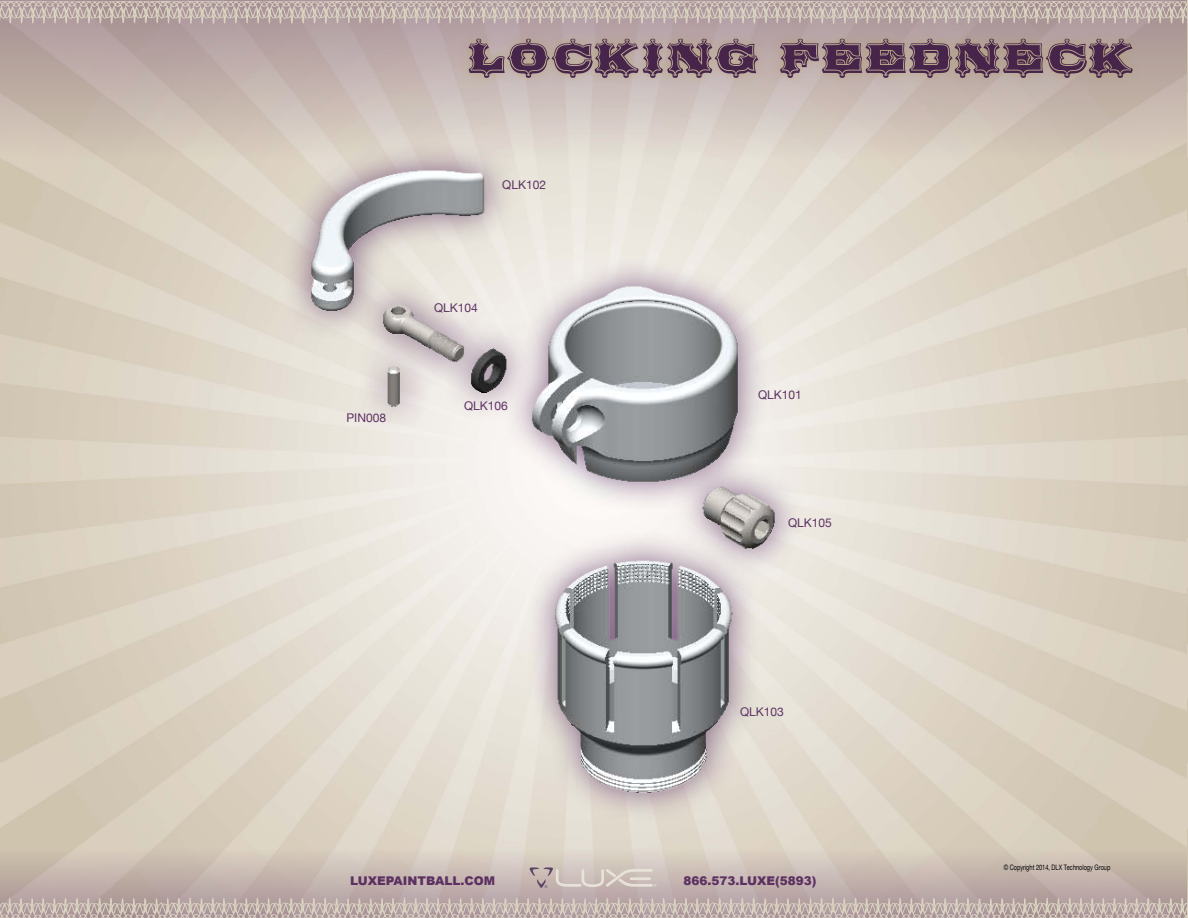
<style>
.page{position:relative;width:1188px;height:918px;background:#fff}
.page>*{position:absolute;margin:0;border:0;box-sizing:border-box;transform-origin:0 0}
.t1{font:54px "Broadgauge Ornate Cond";color:#47244a}
.t2{font:12px "Helvetica Neue";color:#5c3162}
.t3{font:900 12px "Arial";color:#5c3162}
.t4{font:7.5px "Helvetica Neue";color:#000;scale:.75 1}
</style>
<div class="page">
<svg style="left:0;top:24px;width:1187px;height:135px;background:#c6b7b1"></svg>
<svg style="left:0;top:848px;width:1187px;height:50px;background:#c8b9b1"></svg>
<svg style="left:530px;top:867px;width:127px;height:21px;background:#cdc0bb"></svg>
<hr style="left:1187px;top:1px;width:1px;height:158px;background:#5c3162">
<hr style="left:1187px;top:848px;width:1px;height:70px;background:#5c3162">
<svg style="left:0;top:1px;width:1188px;height:23px;background:#beafaa"></svg>
<svg style="left:0;top:898px;width:1188px;height:20px;background:#bfb0ab"></svg>
<div style="left:460px;top:30px;width:681px;height:57px;background:#b3a06f;opacity:.75"></div>
<div style="left:281px;top:140px;width:524px;height:683px;background:#e0d8cb"></div>
<img style="left:54px;top:141px;width:1080px;height:664px">
<h1 class="t1" style="left:467px;top:26px;width:399px">LOCKING FEEDNE</h1>
<h1 class="t1" style="left:1045px;top:26px;width:91px">CK</h1>
<p class="t2" style="left:346px;top:411px;width:41px">PIN008</p>
<p class="t2" style="left:502px;top:178px;width:45px">QLK102</p>
<p class="t2" style="left:434px;top:301px;width:45px">QLK104</p>
<p class="t2" style="left:464px;top:399px;width:45px">QLK106</p>
<p class="t2" style="left:758px;top:387px;width:45px">QLK101</p>
<p class="t2" style="left:788px;top:516px;width:45px">QLK105</p>
<p class="t2" style="left:740px;top:704px;width:45px">QLK103</p>
<p class="t3" style="left:350px;top:872px;width:147px">LUXEPAINTBALL.COM</p>
<p class="t3" style="left:683px;top:872px;width:135px">866.573.LUXE(5893)</p>
<p class="t4" style="left:1004px;top:863px;width:144px">© Copyright 2014, DLX Technology Group</p>
</div>
